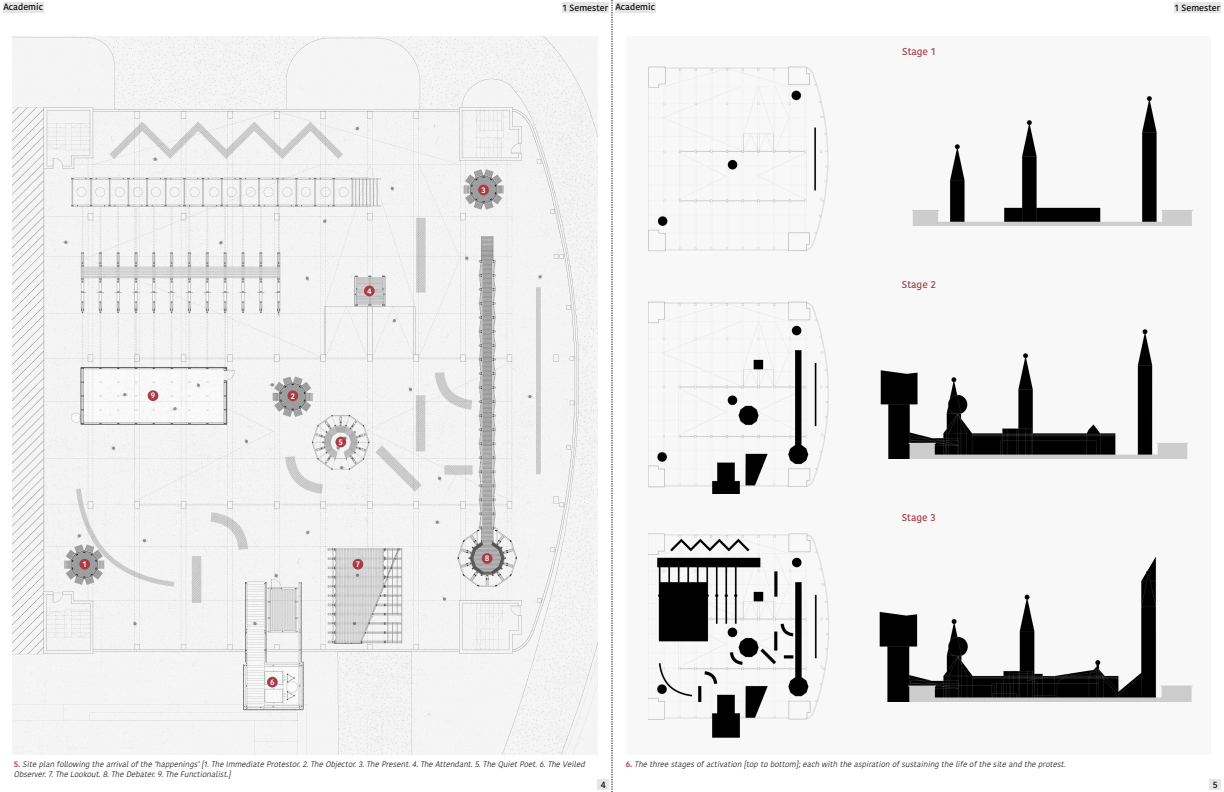
<style>
.page{position:relative;width:1224px;height:792px;background:#fff}
.page>*{position:absolute;margin:0;border:0;box-sizing:border-box;transform-origin:0 0}
.t1{font:500 10px "Kohinoor Bangla";color:#a93b45}
.t2{font:500 9px "Kohinoor Bangla";color:#000}
.t3{font:italic 300 8px/9.6px "Kohinoor Bangla";color:#000}
.t4{font:600 8px "Kohinoor Bangla";color:#fff}
.s1{font-weight:600;font-style:normal;color:#a93b45}
</style>
<div class="page">
<img style="left:13px;top:36px;width:584px;height:719px">
<div style="left:597px;top:779px;width:12px;height:10px;background:#e6e6e6"></div>
<div style="left:79px;top:559px;width:11px;height:11px;background:#a93b45;border-radius:50%"></div>
<div style="left:353px;top:559px;width:10px;height:11px;background:#a93b45;border-radius:50%"></div>
<div style="left:482px;top:553px;width:11px;height:11px;background:#a93b45;border-radius:50%"></div>
<div style="left:267px;top:677px;width:11px;height:10px;background:#a93b45;border-radius:50%"></div>
<div style="left:335px;top:437px;width:11px;height:10px;background:#a93b45;border-radius:50%"></div>
<div style="left:148px;top:390px;width:10px;height:11px;background:#a93b45;border-radius:50%"></div>
<div style="left:364px;top:286px;width:11px;height:10px;background:#a93b45;border-radius:50%"></div>
<div style="left:287px;top:390px;width:11px;height:11px;background:#a93b45;border-radius:50%"></div>
<div style="left:478px;top:185px;width:11px;height:10px;background:#a93b45;border-radius:50%"></div>
<svg style="left:612px;top:0;width:1px;height:792px"></svg>
<svg style="left:648px;top:66px;width:545px;height:672px"></svg>
<div style="left:1209px;top:779px;width:12px;height:10px;background:#e6e6e6"></div>
<div style="left:3px;top:3px;width:41px;height:10px;background:#e6e6e6"></div>
<div style="left:562px;top:3px;width:47px;height:10px;background:#e6e6e6"></div>
<div style="left:615px;top:3px;width:41px;height:10px;background:#e6e6e6"></div>
<div style="left:1174px;top:3px;width:47px;height:10px;background:#e6e6e6"></div>
<p class="t2" style="left:3px;top:0;width:41px">Academic</p>
<p class="t2" style="left:563px;top:1px;width:47px">1 Semester</p>
<p class="t2" style="left:615px;top:0;width:41px">Academic</p>
<p class="t2" style="left:1175px;top:1px;width:47px">1 Semester</p>
<p class="t1" style="left:902px;top:43px;width:35px">Stage 1</p>
<p class="t4" style="left:151px;top:389px;width:6px">9</p>
<p class="t4" style="left:291px;top:389px;width:6px">2</p>
<p class="t4" style="left:367px;top:284px;width:6px">4</p>
<p class="t4" style="left:339px;top:435px;width:6px">5</p>
<p class="t4" style="left:83px;top:557px;width:5px">1</p>
<p class="t4" style="left:356px;top:557px;width:5px">7</p>
<p class="t4" style="left:481px;top:183px;width:6px">3</p>
<p class="t4" style="left:485px;top:552px;width:6px">8</p>
<p class="t1" style="left:902px;top:276px;width:35px">Stage 2</p>
<p class="t1" style="left:902px;top:509px;width:35px">Stage 3</p>
<p class="t4" style="left:270px;top:675px;width:6px">6</p>
<p class="t3" style="left:14px;top:759px;width:574px"><span class="s1">5 .</span> Site plan following the arrivalofthe ‘happenings’[1.The Immediate Protestor.2.The Objector.3.The Present.4.The Attendant.5.The QuietPoet.6.The Veiled<br>Observer.7.The Lookout.8.The Debater.9.The Functionalist.]</p>
<p class="t2" style="left:601px;top:777px;width:6px">4</p>
<p class="t3" style="left:626px;top:759px;width:443px"><span class="s1">6 .</span> The three stagesofactivation [top to bottom];each with the aspiration ofsustaining the life ofthe site and the protest.</p>
<p class="t2" style="left:1213px;top:777px;width:6px">5</p>
</div>
